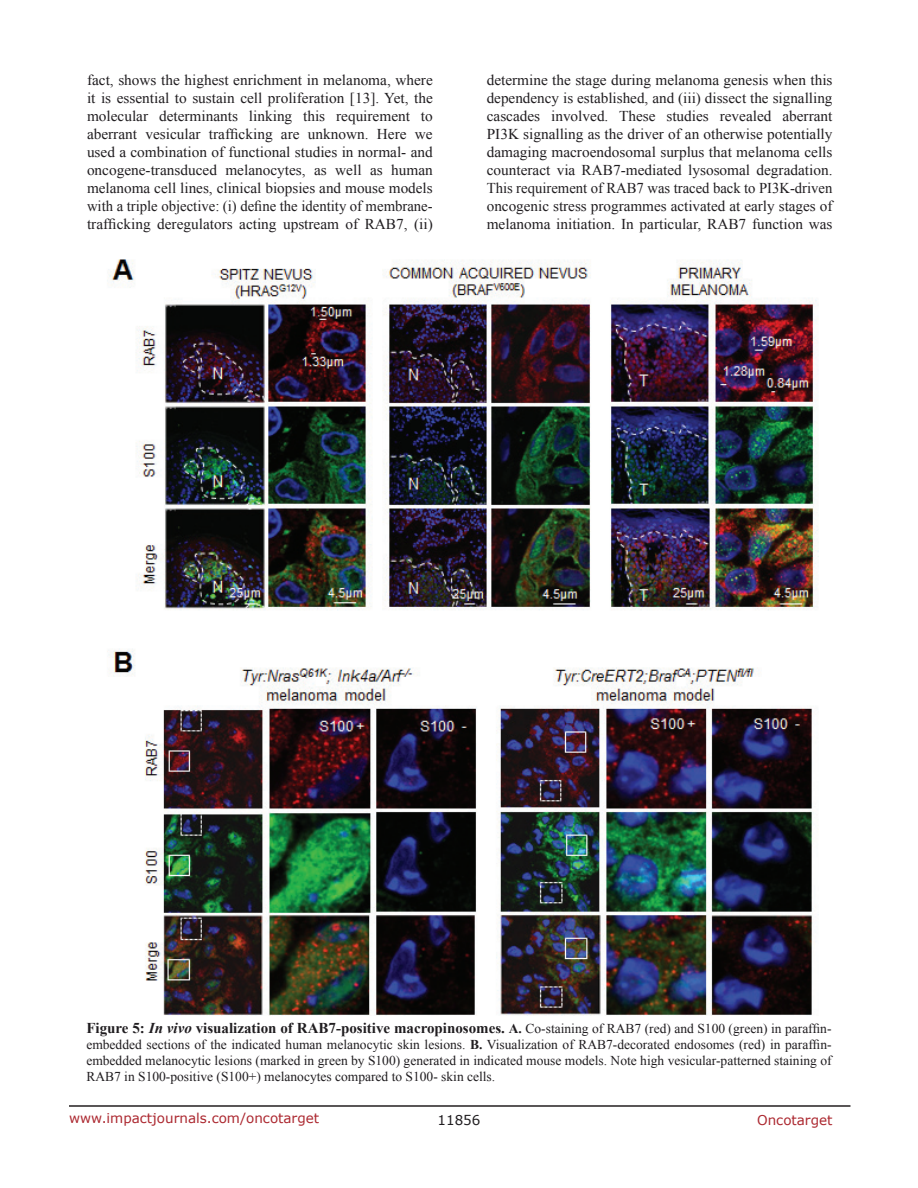
<style>
.page{position:relative;width:918px;height:1188px;background:#fff}
.page>*{position:absolute;margin:0;border:0;box-sizing:border-box;transform-origin:0 0}
.t1{font:15px/18px "Times New Roman";color:#201d20;text-align:justify}
.t2{font:700 15px "Times New Roman";color:#201d20}
.t3{font:13.5px/16.2px "Times New Roman";color:#201d20;text-align:justify}
.t4{font:13.5px "Verdana";color:#ac2830}
.t5{font:13.5px "Verdana";color:#201d20}
.s1{font-style:italic}
.s2{font-size:13.5px}
.s3{font-weight:400;font-size:13.5px}
.s4{font-weight:700}
</style>
<div class="page">
<hr style="left:69px;top:1105px;width:781px;height:2px;background:#231f20">
<img style="left:107px;top:259px;width:712px;height:756px">
<p class="t1" style="left:87px;top:71px;width:347px">fact, shows the highest enrichment in melanoma, where it is essential to sustain cell proliferation [13]. Yet, the molecular determinants linking this requirement to aberrant vesicular trafficking are unknown. Here we used a combination of functional studies in normal- and oncogene-transduced melanocytes, as well as human melanoma cell lines, clinical biopsies and mouse models with a triple objective: (i) define the identity of membrane&shy;trafficking deregulators acting upstream of RAB7, (ii)</p>
<p class="t1" style="left:487px;top:71px;width:347px">determine the stage during melanoma genesis when this dependency is established, and (iii) dissect the signalling cascades involved. These studies revealed aberrant PI3K signalling as the driver of an otherwise potentially damaging macroendosomal surplus that melanoma cells counteract via RAB7-mediated lysosomal degradation.<br>This requirement of RAB7 was traced back to PI3K-driven oncogenic stress programmes activated at early stages of melanoma initiation. In particular, RAB7 function was</p>
<p class="t2" style="left:86px;top:1017px;width:747px">Figure 5: <span class="s1">In vivo</span> visualization of RAB7-positive macropinosomes. <span class="s2">A.</span> <span class="s3">Co-staining of RAB7 (red) and S100 (green) in paraffin-</span></p>
<p class="t3" style="left:86px;top:1036px;width:747px">embedded sections of the indicated human melanocytic skin lesions. <span class="s4">B.</span> Visualization of RAB7-decorated endosomes (red) in paraffin&shy;embedded melanocytic lesions (marked in green by S100) generated in indicated mouse models. Note high vesicular-patterned staining of RAB7 in S100-positive (S100+) melanocytes compared to S100- skin cells.</p>
<p class="t4" style="left:69px;top:1109px;width:252px">www.impactjournals.com/oncotarget</p>
<p class="t5" style="left:438px;top:1111px;width:44px">11856</p>
<p class="t4" style="left:757px;top:1111px;width:77px">Oncotarget</p>
</div>
